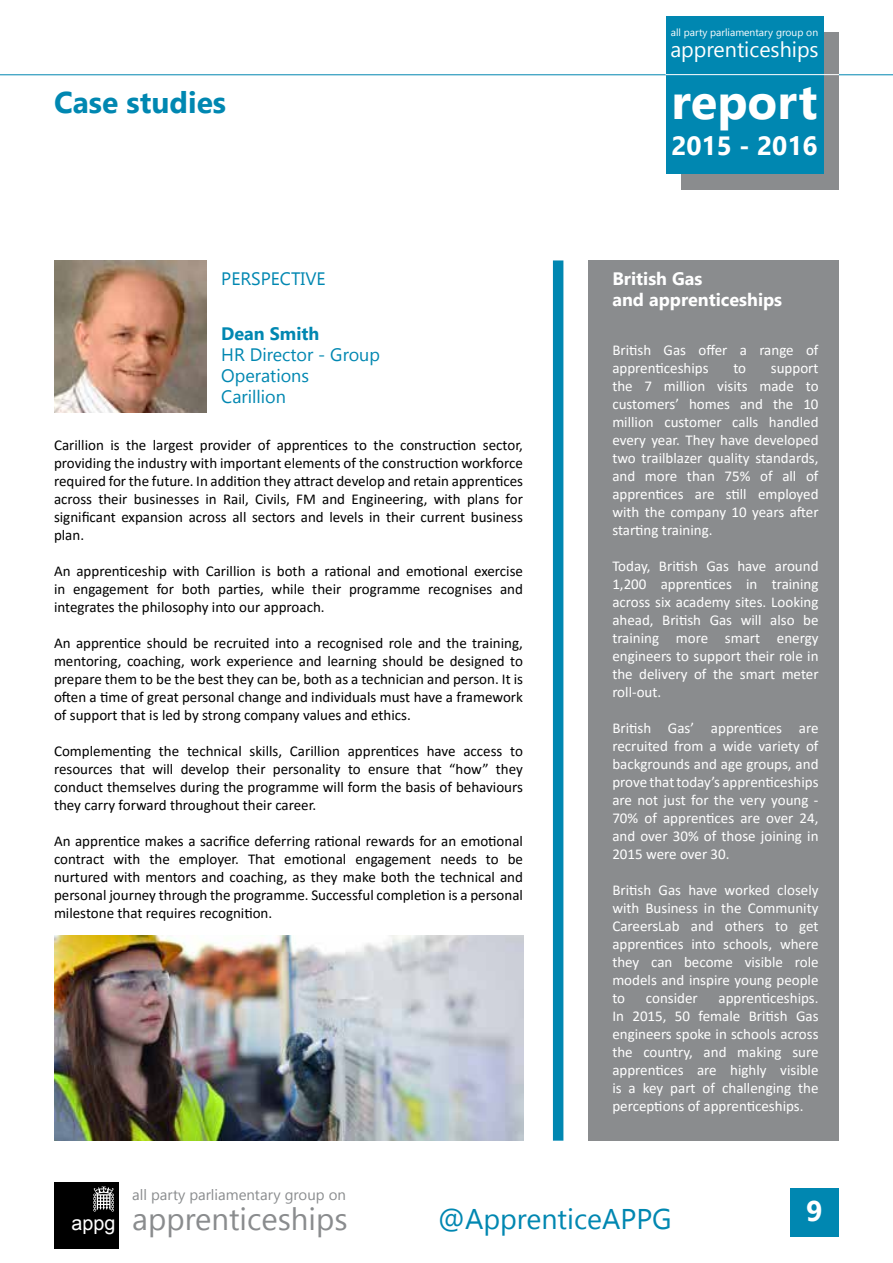
<style>
.page{position:relative;width:893px;height:1263px;background:#fff}
.page>*{position:absolute;margin:0;border:0;box-sizing:border-box;transform-origin:0 0}
.t1{font:700 48.9px "Gadugi";color:#fff}
.t2{font:31.05px "Gadugi";color:#8a8c8e}
.t3{font:700 30px "Gadugi";color:#0087b1}
.t4{font:28.5px "Gadugi";color:#0087b1}
.t5{font:700 28.5px "Gadugi";color:#fff}
.t6{font:700 26.4px "Gadugi";color:#fff}
.t7{font:21.45px "Gadugi";color:#fff}
.t8{font:18px/21px "Gadugi";color:#0087b1}
.t9{font:700 18px/21px "Gadugi";color:#fff}
.t10{font:700 18px "Gadugi";color:#0087b1}
.t11{font:15px/18px "Calibri";color:#000;text-align:justify}
.t12{font:15px/18px "Calibri";color:#fff;text-align:justify}
.t13{font:15px "Gadugi";color:#8a8c8e}
.t14{font:10.35px "Gadugi";color:#fff}
.s1{font-family:"Arial";font-size:19.8px;color:#fff}
</style>
<div class="page">
<hr style="left:0;top:74px;width:893px;height:1px;background:#0087b1">
<div style="left:681px;top:32px;width:158px;height:158px;background:#8a8c8e"></div>
<div style="left:665px;top:16px;width:158px;height:158px;background:#0087b1"></div>
<hr style="left:665px;top:74px;width:174px;height:1px;background:#fff">
<div style="left:54px;top:1182px;width:65px;height:67px;background:#000"></div>
<svg style="left:93px;top:1186px;width:21px;height:25px"></svg>
<div style="left:790px;top:1189px;width:48px;height:48px;background:#0087b1"></div>
<div style="left:589px;top:260px;width:250px;height:881px;background:#8a8c8e"></div>
<img style="left:54px;top:260px;width:152px;height:153px">
<img style="left:54px;top:935px;width:469px;height:206px">
<div style="left:553px;top:260px;width:10px;height:881px;background:#0087b1"></div>
<h3 class="t3" style="left:54px;top:84px;width:174px">Case studies</h3>
<p class="t8" style="left:221px;top:268px;width:106px">PERSPECTIVE</p>
<p class="t10" style="left:221px;top:323px;width:100px">Dean Smith</p>
<p class="t8" style="left:221px;top:344px;width:160px">HR Director - Group<br>Operations<br>Carillion</p>
<p class="t11" style="left:54px;top:436px;width:471px">Carillion is the largest provider of apprentices to the construction sector, providing the industry with important elements of the construction workforce required for the future. In addition they attract develop and retain apprentices across their businesses in Rail, Civils, FM and Engineering, with plans for significant expansion across all sectors and levels in their current business plan.</p>
<p class="t11" style="left:54px;top:562px;width:470px">An apprenticeship with Carillion is both a rational and emotional exercise in engagement for both parties, while their programme recognises and integrates the philosophy into our approach.</p>
<p class="t11" style="left:54px;top:634px;width:470px">An apprentice should be recruited into a recognised role and the training, mentoring, coaching, work experience and learning should be designed to prepare them to be the best they can be, both as a technician and person. It is often a time of great personal change and individuals must have a framework of support that is led by strong company values and ethics.</p>
<p class="t11" style="left:54px;top:742px;width:470px">Complementing the technical skills, Carillion apprentices have access to resources that will develop their personality to ensure that “how” they conduct themselves during the programme will form the basis of behaviours they carry forward throughout their career.</p>
<p class="t11" style="left:54px;top:832px;width:470px">An apprentice makes a sacrifice deferring rational rewards for an emotional contract with the employer. That emotional engagement needs to be nurtured with mentors and coaching, as they make both the technical and personal journey through the programme. Successful completion is a personal milestone that requires recognition.</p>
<p class="t14" style="left:671px;top:26px;width:149px">all party parliamentary group on</p>
<h3 class="t7" style="left:670px;top:36px;width:150px">apprenticeships</h3>
<h1 class="t1" style="left:672px;top:72px;width:147px">report</h1>
<h3 class="t6" style="left:671px;top:129px;width:148px">2015 - 2016</h3>
<p class="t9" style="left:612px;top:268px;width:171px">British Gas<br>and apprenticeships</p>
<p class="t12" style="left:612px;top:341px;width:208px">British Gas offer a range of apprenticeships</p>
<p class="t12" style="left:612px;top:359px;width:208px;text-indent:159px">support the 7 million visits made to customers’ homes and the 10 million customer calls handled every year. They have developed two trailblazer quality standards, and more than 75% of all of apprentices are still employed with the company 10 years after starting training.</p>
<p class="t12" style="left:612px;top:557px;width:208px">Today, British Gas have around 1,200 apprentices in training across six academy sites. Looking ahead, British Gas will also be training more smart energy engineers to support their role in the delivery of the smart meter roll-out.</p>
<p class="t12" style="left:612px;top:719px;width:208px">British Gas’ apprentices are recruited from a wide variety of backgrounds and age groups, and prove that today’s apprenticeships are not just for the very young - 70% of apprentices are over 24, and over 30% of those joining in 2015 were over 30.</p>
<p class="t12" style="left:612px;top:881px;width:208px">British Gas have worked closely with Business in the Community CareersLab and others to get apprentices into schools, where they can become visible role models and inspire young people to</p>
<p class="t12" style="left:733px;top:359px;width:14px">to</p>
<p class="t12" style="left:612px;top:989px;width:208px;text-indent:106px">apprenticeships.<br>In 2015, 50 female British Gas engineers spoke in schools across the country, and making sure apprentices are highly visible is a key part of challenging the perceptions of apprenticeships.</p>
<p class="t12" style="left:646px;top:989px;width:53px">consider</p>
<p class="t13" style="left:132px;top:1185px;width:215px">all party parliamentary group on</p>
<h2 class="t2" style="left:72px;top:1200px;width:278px"><span class="s1">appg</span> apprenticeships</h2>
<h3 class="t5" style="left:806px;top:1194px;width:18px">9</h3>
<h3 class="t4" style="left:438px;top:1202px;width:236px">@ApprenticeAPPG</h3>
</div>
